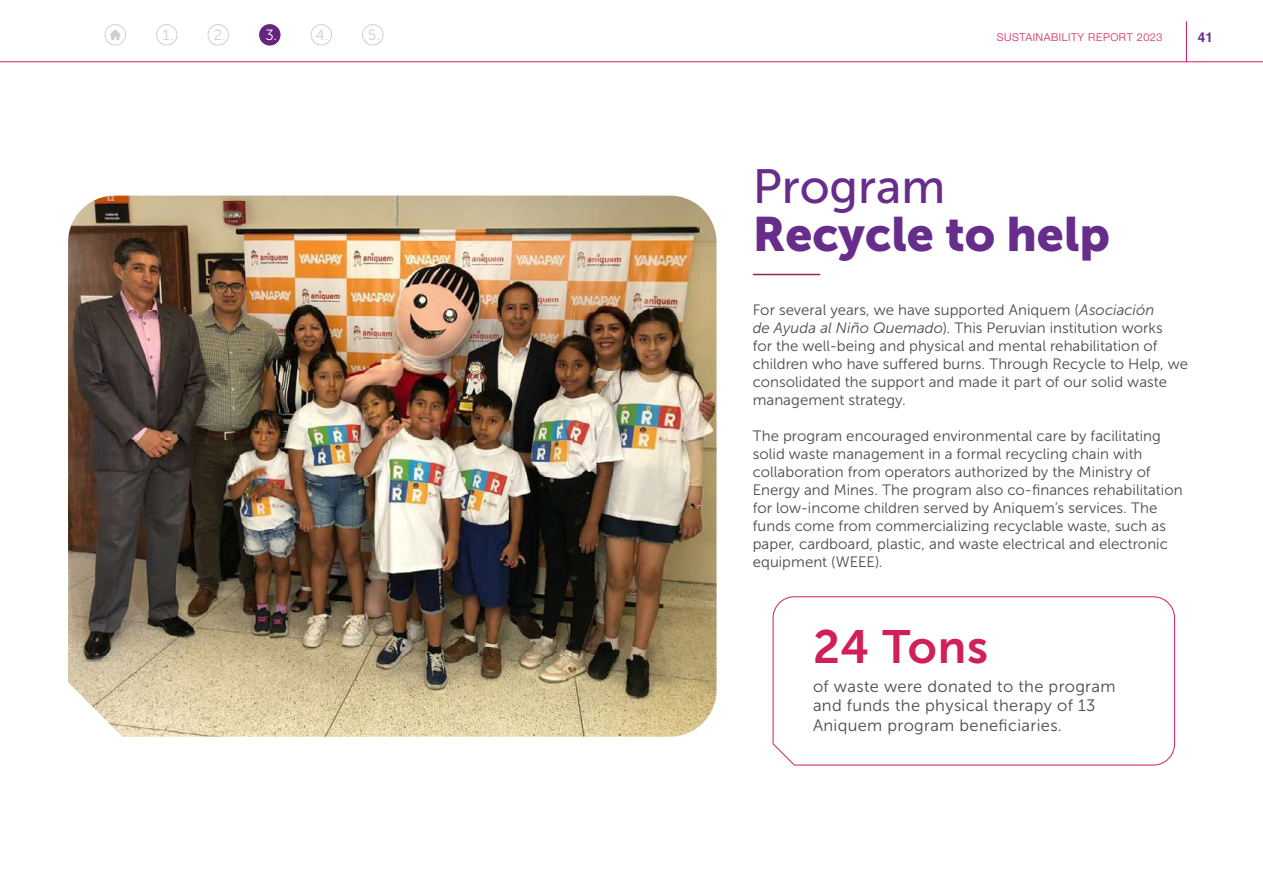
<style>
.page{position:relative;width:1263px;height:893px;background:#fff}
.page>*{position:absolute;margin:0;border:0;box-sizing:border-box;transform-origin:0 0}
.t1{font:48px "Museo Sans 900";color:#672d8b}
.t2{font:48px "Museo Sans 500";color:#672d8b}
.t3{font:46.5px "Museo Sans 700";letter-spacing:.015em;color:#d11f5c}
.t4{font:16.5px/19.5px "Museo Sans 300";letter-spacing:.02em;color:#4a4a49}
.t5{font:15px/18px "Museo Sans 300";letter-spacing:.005em;color:#4a4a49}
.t6{font:14.85px "Museo Sans 300";color:#cfcfcf}
.t7{font:14.85px "Museo Sans 300";color:#fff}
.t8{font:700 13.5px "Helvetica LT Std";color:#672d8b}
.t9{font:300 10.8px "Helvetica Neue LT Std";letter-spacing:.05em;color:#d11f5c}
.s1{font-style:italic}
</style>
<div class="page">
<hr style="left:0;top:61px;width:1263px;height:1px;background:#d11f5c">
<hr style="left:1186px;top:21px;width:1px;height:41px;background:#d11f5c">
<svg style="left:208px;top:24px;width:21px;height:22px"></svg>
<svg style="left:311px;top:24px;width:21px;height:22px"></svg>
<svg style="left:362px;top:24px;width:22px;height:22px"></svg>
<svg style="left:156px;top:24px;width:22px;height:22px"></svg>
<svg style="left:105px;top:24px;width:21px;height:22px"></svg>
<svg style="left:259px;top:24px;width:22px;height:22px"></svg>
<div style="left:260px;top:25px;width:20px;height:20px;background:#66247f;border-radius:50%"></div>
<img style="left:68px;top:196px;width:648px;height:541px">
<hr style="left:753px;top:274px;width:67px;height:1px;background:#9e205e">
<svg style="left:772px;top:596px;width:403px;height:170px"></svg>
<p class="t6" style="left:163px;top:27px;width:12px">1.</p>
<p class="t6" style="left:214px;top:27px;width:14px">2.</p>
<p class="t7" style="left:265px;top:27px;width:13px">3.</p>
<p class="t6" style="left:316px;top:27px;width:14px">4.</p>
<p class="t6" style="left:368px;top:27px;width:13px">5.</p>
<p class="t9" style="left:997px;top:30px;width:167px">SUSTAINABILITY REPORT 2023</p>
<p class="t8" style="left:1198px;top:29px;width:17px">41</p>
<h1 class="t2" style="left:753px;top:160px;width:194px">Program</h1>
<h1 class="t1" style="left:753px;top:207px;width:359px">Recycle to help</h1>
<p class="t5" style="left:753px;top:301px;width:437px">For several years, we have supported Aniquem (<span class="s1">Asociación<br>de Ayuda al Niño Quemado</span>). This Peruvian institution works<br>for the well-being and physical and mental rehabilitation of children who have suffered burns. Through Recycle to Help, we consolidated the support and made it part of our solid waste management strategy.</p>
<p class="t5" style="left:753px;top:427px;width:432px">The program encouraged environmental care by facilitating solid waste management in a formal recycling chain with collaboration from operators authorized by the Ministry of Energy and Mines. The program also co-finances rehabilitation for low-income children served by Aniquem’s services. The funds come from commercializing recyclable waste, such as paper, cardboard, plastic, and waste electrical and electronic equipment (WEEE).</p>
<h2 class="t3" style="left:813px;top:621px;width:177px">24 Tons</h2>
<p class="t4" style="left:813px;top:676px;width:304px">of waste were donated to the program and funds the physical therapy of 13<br>Aniquem program beneficiaries.</p>
</div>
